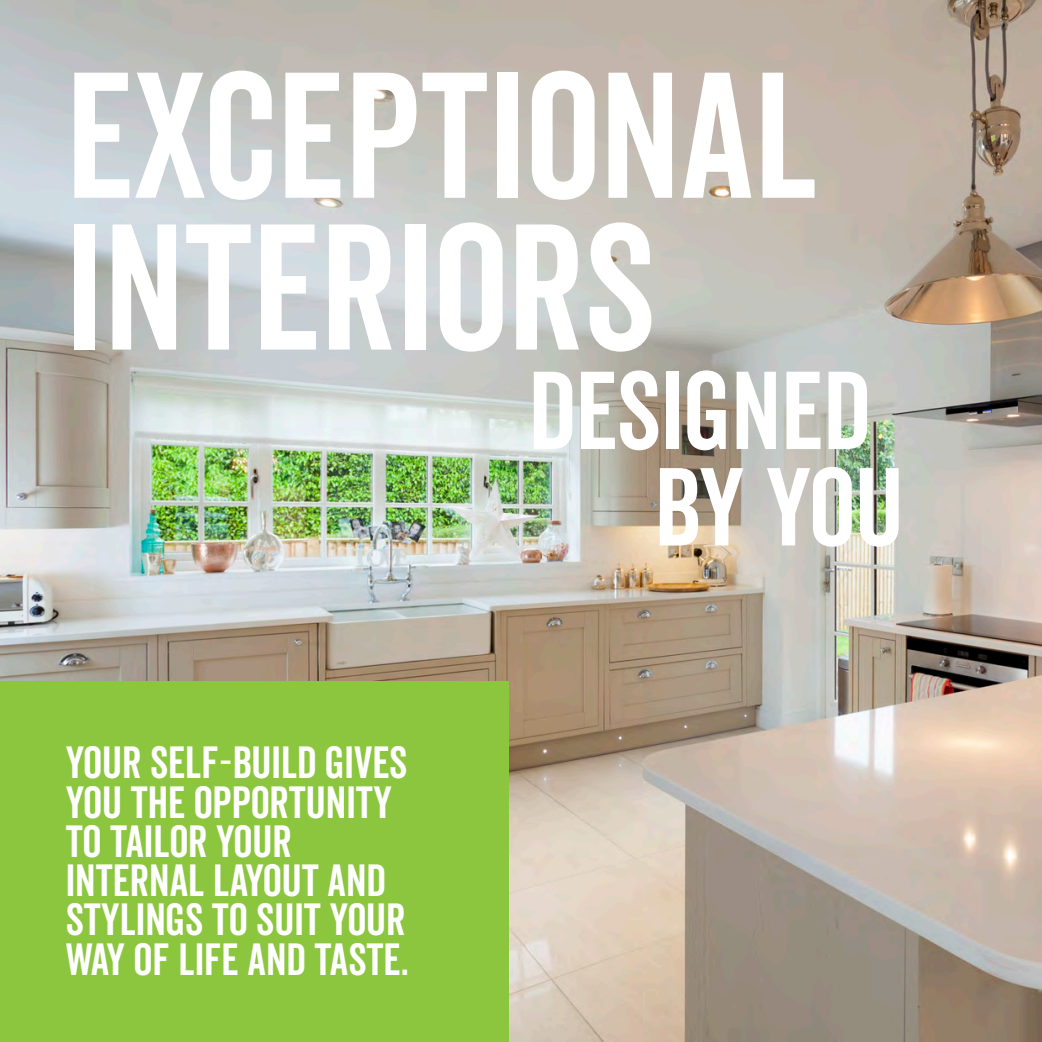
<style>
.page{position:relative;width:1042px;height:1042px;background:#fff}
.page>*{position:absolute;margin:0;border:0;box-sizing:border-box;transform-origin:0 0}
.t1{font:173.25px/151.7px "Veneer Clean";color:#fff}
.t2{font:107.1px/96.4px "Veneer Clean";color:#fff}
.t3{font:43.75px/39.2px "Veneer Clean";color:#fff}
</style>
<div class="page">
<img style="left:0;top:0;width:1042px;height:1042px">
<div style="left:0;top:681px;width:509px;height:361px;background:#8bc63e"></div>
<h1 class="t1" style="left:66px;top:58px;width:754px">EXCEPTIONAL<br>INTERIORS</h1>
<p class="t3" style="left:66px;top:743px;width:345px">YOUR SELF-BUILD GIVES<br>YOU THE OPPORTUNITY<br>TO TAILOR YOUR<br>INTERNAL LAYOUT AND<br>STYLINGS TO SUIT YOUR<br>WAY OF LIFE AND TASTE.</p>
<h2 class="t2" style="left:654px;top:361px;width:251px;text-indent:-126px">DESIGNED<br>BY YOU</h2>
</div>
